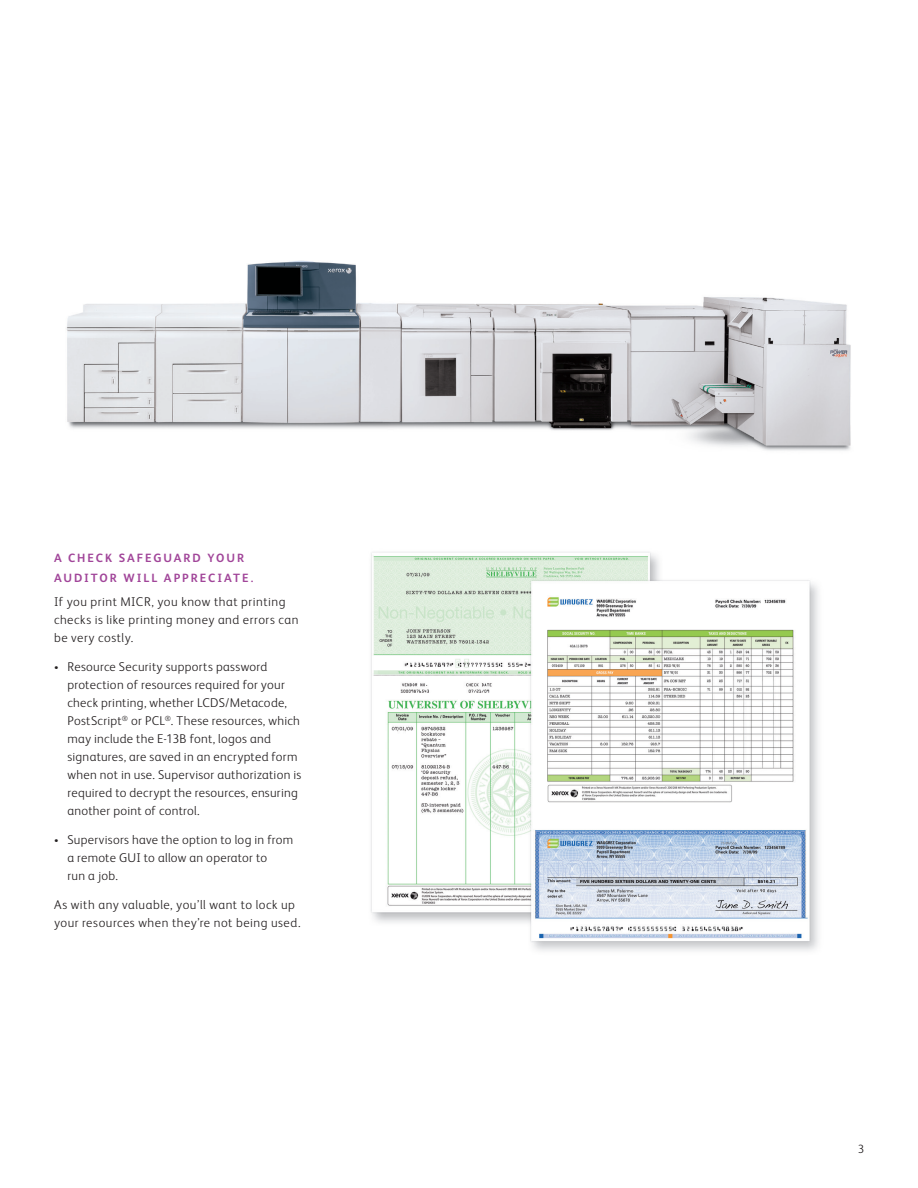
<style>
.page{position:relative;width:918px;height:1188px;background:#fff}
.page>*{position:absolute;margin:0;border:0;box-sizing:border-box;transform-origin:0 0}
.Body_Text_8_5_12{font:300 12.75px/18px "Xerox Sans";letter-spacing:.025em;color:#231f20}
.Body_Subhead{font:700 12px/19.5px "Xerox Sans";letter-spacing:.165em;color:#a14599}
.t1{font:300 12px "Xerox Sans";color:#231f20}
.s1{font-size:9px}
</style>
<div class="page">
<img style="left:66px;top:260px;width:785px;height:191px">
<img style="left:371px;top:552px;width:448px;height:399px">
<p class="Body_Subhead" style="left:54px;top:548px;width:201px">A CHECK SAFEGUARD YOUR<br>AUDITOR WILL APPRECIATE.</p>
<p class="Body_Text_8_5_12" style="left:54px;top:592px;width:246px">If you print MICR, you know that printing checks is like printing money and errors can be very costly.</p>
<p class="Body_Text_8_5_12" style="left:68px;top:657px;width:235px;text-indent:-14px"><span class="s1">•</span> Resource Security supports password protection of resources required for your check printing, whether LCDS/Metacode, PostScript<sup>®</sup> or PCL<sup>®</sup>. These resources, which may include the E-13B font, logos and signatures, are saved in an encrypted form when not in use. Supervisor authorization is required to decrypt the resources, ensuring another point of control.</p>
<p class="Body_Text_8_5_12" style="left:68px;top:830px;width:227px;text-indent:-14px"><span class="s1">•</span> Supervisors have the option to log in from a remote GUI to allow an operator to<br>run a job.</p>
<p class="Body_Text_8_5_12" style="left:54px;top:895px;width:248px">As with any valuable, you’ll want to lock up your resources when they’re not being used.</p>
<p class="t1" style="left:858px;top:1141px;width:8px">3</p>
</div>
